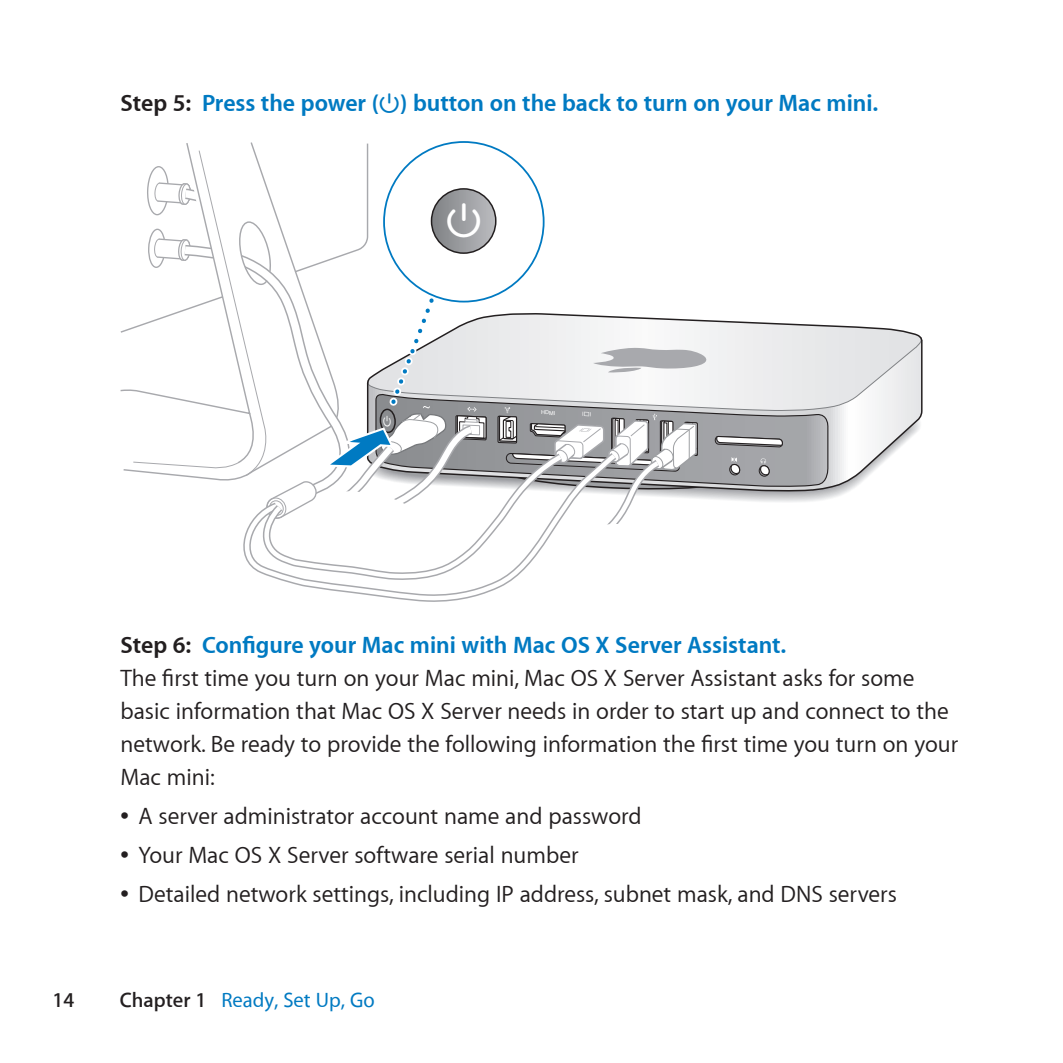
<style>
.page{position:relative;width:1063px;height:1063px;background:#fff}
.page>*{position:absolute;margin:0;border:0;box-sizing:border-box;transform-origin:0 0}
.t1{font:41.7px "Apple Icon Four";color:#fff}
.t2{font:24px/33px "Myriad Set Text";color:#231f20}
.t3{font:700 24px "Myriad Set";color:#007ac2}
.t4{font:500 21px "Myriad Set";color:#007ac2}
.t5{font:600 21px "Myriad Set";color:#231f20}
.t6{font:5.7px "Helvetica";color:#fff}
.s1{color:#231f20}
.s2{font-family:"Apple Icon Four";font-weight:400}
.s3{font-family:"Apple Icon Four";font-size:27px}
.s4{font-weight:600;color:#231f20}
</style>
<div class="page">
<svg style="left:291px;top:583px;width:217px;height:19px"></svg>
<svg style="left:121px;top:141px;width:802px;height:442px"></svg>
<p class="t3" style="left:121px;top:88px;width:759px"><span class="s1">Step 5:</span> Press the power (<span class="s2">®</span>) button on the back to turn on your Mac mini.</p>
<h1 class="t1" style="left:446px;top:194px;width:38px">®</h1>
<p class="t6" style="left:541px;top:408px;width:16px;rotate:2deg">HDMI</p>
<p class="t3" style="left:121px;top:630px;width:667px"><span class="s1">Step 6:</span> Configure your Mac mini with Mac OS X Server Assistant.</p>
<p class="t2" style="left:121px;top:661px;width:839px">The first time you turn on your Mac mini, Mac OS X Server Assistant asks for some basic information that Mac OS X Server needs in order to start up and connect to the network. Be ready to provide the following information the first time you turn on your Mac mini:</p>
<p class="t2" style="left:121px;top:796px;width:778px;line-height:39px"><span class="s3">Â</span> A server administrator account name and password<br><span class="s3">Â</span> Your Mac OS X Server software serial number<br><span class="s3">Â</span> Detailed network settings, including IP address, subnet mask, and DNS servers</p>
<p class="t5" style="left:53px;top:987px;width:23px">14</p>
<p class="t4" style="left:120px;top:987px;width:256px"><span class="s4">Chapter 1</span> Ready, Set Up, Go</p>
</div>
